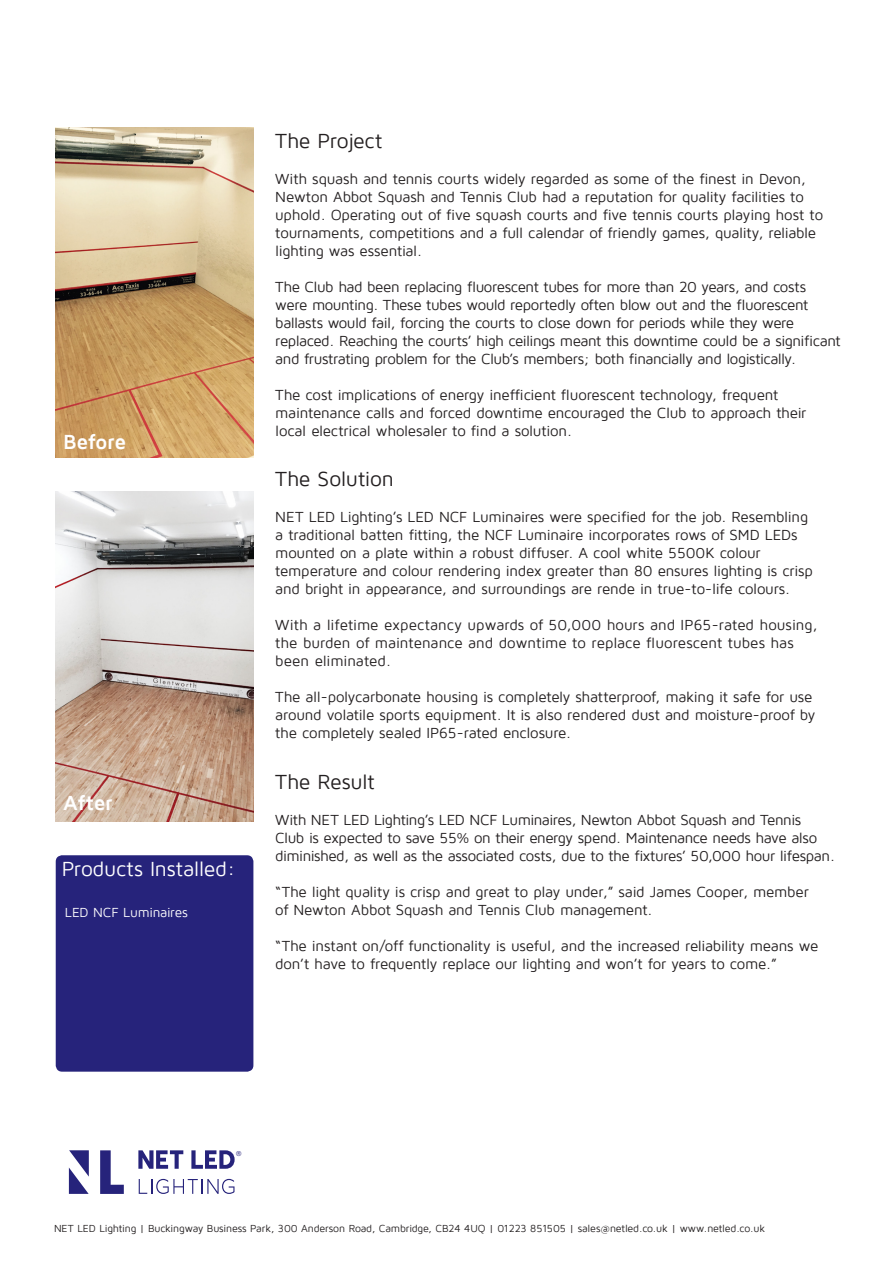
<style>
.page{position:relative;width:893px;height:1263px;background:#fff}
.page>*{position:absolute;margin:0;border:0;box-sizing:border-box;transform-origin:0 0}
.NL_Content{font:21px "Maven Pro";letter-spacing:-.015em;color:#231f20}
.NL_Content-2{font:21px "Maven Pro";letter-spacing:-.015em;color:#fff}
.t1{font:700 21px "Maven Pro";letter-spacing:-.01em;color:#fff}
.NL_Content-3{font:15px/18px "Maven Pro";letter-spacing:-.015em;color:#231f20}
.NL_Content-4{font:13.5px "Maven Pro";letter-spacing:-.01em;color:#fff}
.t2{font:10.5px "Maven Pro";letter-spacing:-.015em;color:#231f20}
.t3{font:6.9px "Avenir";color:#26237b;scale:.96 1}
</style>
<div class="page">
<div style="left:56px;top:855px;width:197px;height:217px;background:#26237b;border-radius:6px"></div>
<img style="left:56px;top:128px;width:197px;height:329px">
<img style="left:56px;top:491px;width:197px;height:330px">
<svg style="left:138px;top:1150px;width:45px;height:19px"></svg>
<svg style="left:191px;top:1150px;width:44px;height:19px"></svg>
<svg style="left:139px;top:1179px;width:95px;height:15px"></svg>
<svg style="left:69px;top:1150px;width:20px;height:44px"></svg>
<svg style="left:100px;top:1150px;width:24px;height:44px"></svg>
<p class="t1" style="left:63px;top:430px;width:65px">Before</p>
<p class="t1" style="left:63px;top:792px;width:51px">After</p>
<p class="NL_Content-2" style="left:62px;top:857px;width:175px">Products Installed:</p>
<p class="NL_Content-4" style="left:65px;top:905px;width:125px">LED NCF Luminaires</p>
<p class="NL_Content" style="left:275px;top:130px;width:108px">The Project</p>
<p class="NL_Content-3" style="left:275px;top:170px;width:549px">With squash and tennis courts widely regarded as some of the finest in Devon, Newton Abbot Squash and Tennis Club had a reputation for quality facilities to uphold. Operating out of five squash courts and five tennis courts playing host to tournaments, competitions and a full calendar of friendly games, quality, reliable lighting was essential.</p>
<p class="NL_Content-3" style="left:275px;top:278px;width:567px">The Club had been replacing fluorescent tubes for more than 20 years, and costs were mounting. These tubes would reportedly often blow out and the fluorescent ballasts would fail, forcing the courts to close down for periods while they were replaced. Reaching the courts’ high ceilings meant this downtime could be a significant and frustrating problem for the Club’s members; both financially and logistically.</p>
<p class="NL_Content-3" style="left:275px;top:386px;width:532px">The cost implications of energy inefficient fluorescent technology, frequent maintenance calls and forced downtime encouraged the Club to approach their local electrical wholesaler to find a solution.</p>
<p class="NL_Content" style="left:275px;top:468px;width:120px">The Solution</p>
<p class="NL_Content-3" style="left:275px;top:508px;width:539px">NET LED Lighting’s LED NCF Luminaires were specified for the job. Resembling a traditional batten fitting, the NCF Luminaire incorporates rows of SMD LEDs mounted on a plate within a robust diffuser. A cool white 5500K colour temperature and colour rendering index greater than 80 ensures lighting is crisp and bright in appearance, and surroundings are rende in true-to-life colours.</p>
<p class="NL_Content-3" style="left:275px;top:616px;width:544px">With a lifetime expectancy upwards of 50,000 hours and IP65-rated housing, the burden of maintenance and downtime to replace fluorescent tubes has been eliminated.</p>
<p class="NL_Content-3" style="left:275px;top:688px;width:541px">The all-polycarbonate housing is completely shatterproof, making it safe for use around volatile sports equipment. It is also rendered dust and moisture-proof by the completely sealed IP65-rated enclosure.</p>
<p class="NL_Content" style="left:275px;top:771px;width:101px">The Result</p>
<p class="NL_Content-3" style="left:275px;top:811px;width:561px">With NET LED Lighting’s LED NCF Luminaires, Newton Abbot Squash and Tennis<br>Club is expected to save 55% on their energy spend. Maintenance needs have also diminished, as well as the associated costs, due to the fixtures’ 50,000 hour lifespan.</p>
<p class="NL_Content-3" style="left:275px;top:883px;width:535px">“The light quality is crisp and great to play under,” said James Cooper, member of Newton Abbot Squash and Tennis Club management.</p>
<p class="NL_Content-3" style="left:275px;top:937px;width:545px">“The instant on/off functionality is useful, and the increased reliability means we don’t have to frequently replace our lighting and won’t for years to come.”</p>
<p class="t3" style="left:236px;top:1149px;width:7px">®</p>
<p class="t2" style="left:54px;top:1223px;width:713px">NET LED Lighting | Buckingway Business Park, 300 Anderson Road, Cambridge, CB24 4UQ | 01223 851505 | sales@netled.co.uk | www.netled.co.uk</p>
</div>
